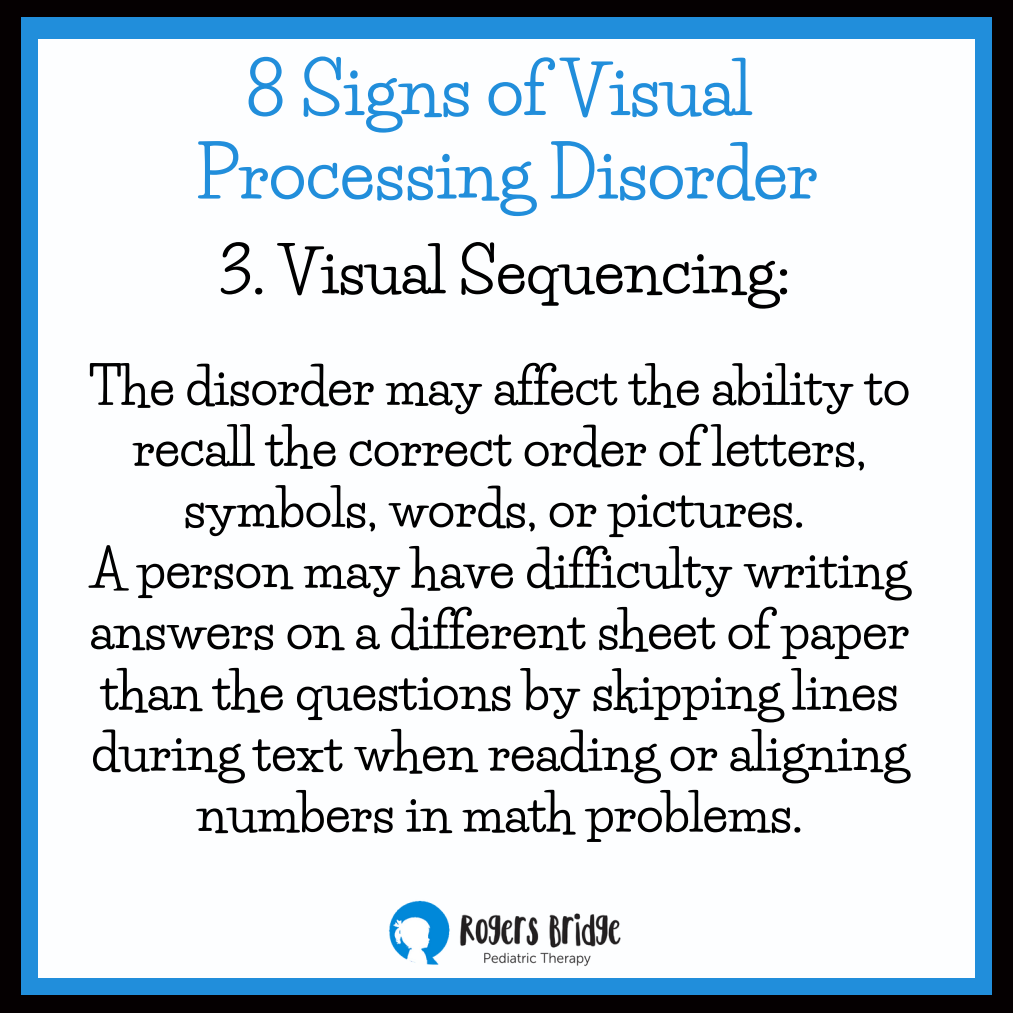
<style>
.page{position:relative;width:1013px;height:1013px;background:#fff}
.page>*{position:absolute;margin:0;border:0;box-sizing:border-box;transform-origin:0 0}
.t1{font:700 70px/83.5px "Life Savers";color:#218edb;text-align:center}
.t2{font:700 61.25px "Life Savers";color:#000}
.t3{font:700 51px/61px "Life Savers";color:#000;text-align:center}
</style>
<div class="page">
<div style="left:0;top:0;width:1012px;height:1012px;background:#050001"></div>
<div style="left:21px;top:18px;width:970px;height:976px;background:#218edb"></div>
<div style="left:39px;top:39px;width:935px;height:939px;background:#fdfeff"></div>
<img style="left:388px;top:900px;width:233px;height:66px">
<h1 class="t1" style="left:195px;top:48px;width:624px">8 Signs of Visual<br>Processing Disorder</h1>
<p class="t2" style="left:220px;top:234px;width:572px">3. Visual Sequencing:</p>
<p class="t3" style="left:89px;top:356px;width:822px">The disorder may affect the ability to recall the correct order of letters, symbols, words, or pictures.<br>A person may have difficulty writing answers on a different sheet of paper than the questions by skipping lines during text when reading or aligning numbers in math problems.</p>
</div>
